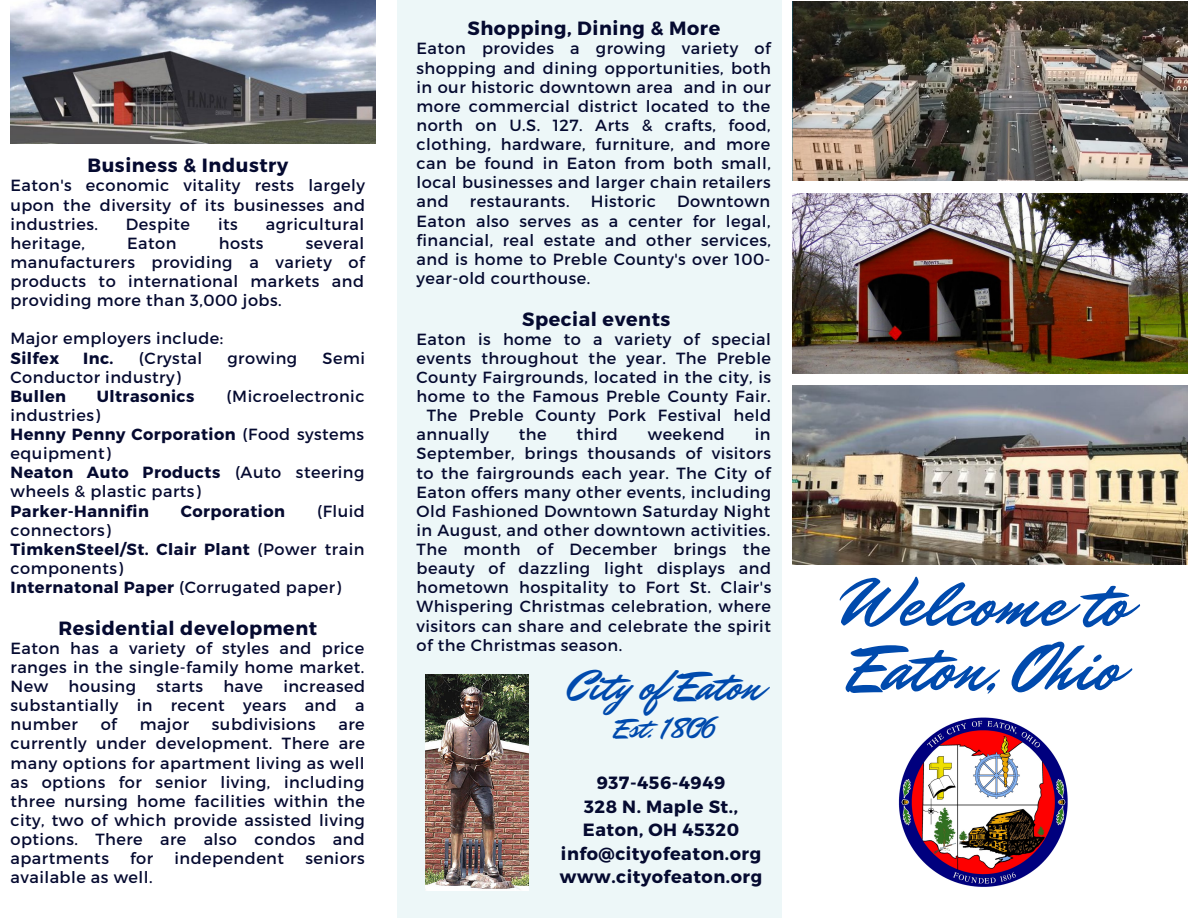
<style>
.page{position:relative;width:1188px;height:918px;background:#fff}
.page>*{position:absolute;margin:0;border:0;box-sizing:border-box;transform-origin:0 0}
.t1{font:69.15px "Mr Dafoe";color:#004aad}
.t2{font:43.35px "Mr Dafoe";color:#004aad}
.t3{font:28.95px "Mr Dafoe";color:#004aad}
.t4{font:700 19.2px "Montserrat";letter-spacing:.03em;color:#050a30}
.t5{font:700 17.7px/23.5px "Montserrat";letter-spacing:.03em;color:#050a30}
.t6{font:16.2px/19.2px "Montserrat";letter-spacing:.03em;color:#050a30;text-align:justify}
.t7{font:700 16.2px/19.2px "Montserrat";letter-spacing:.03em;color:#050a30}
.s1{font-weight:700}
.s2{font-weight:400}
</style>
<div class="page">
<img style="left:792px;top:386px;width:396px;height:178px">
<img style="left:792px;top:193px;width:396px;height:180px">
<img style="left:792px;top:2px;width:396px;height:179px">
<div style="left:397px;top:0;width:384px;height:918px;background:#edf7f8"></div>
<img style="left:426px;top:674px;width:102px;height:216px">
<img style="left:898px;top:717px;width:170px;height:170px">
<img style="left:10px;top:0;width:366px;height:144px">
<p class="t4" style="left:87px;top:153px;width:202px">Business &amp; Industry</p>
<p class="t6" style="left:10px;top:175px;width:356px">Eaton's economic vitality rests largely upon the diversity of its businesses and industries.</p>
<p class="t6" style="left:126px;top:213px;width:66px">Despite</p>
<p class="t6" style="left:218px;top:213px;width:21px">its</p>
<p class="t6" style="left:266px;top:213px;width:100px">agricultural</p>
<p class="t6" style="left:10px;top:233px;width:76px">heritage,</p>
<p class="t6" style="left:127px;top:233px;width:51px">Eaton</p>
<p class="t6" style="left:219px;top:233px;width:46px">hosts</p>
<p class="t6" style="left:10px;top:233px;width:356px;text-indent:295px">several manufacturers providing a variety of products to international markets and providing more than 3,000 jobs.</p>
<p class="t6" style="left:10px;top:328px;width:214px">Major employers include:</p>
<p class="t7" style="left:10px;top:347px;width:50px">Silfex</p>
<p class="t7" style="left:83px;top:347px;width:32px">Inc.</p>
<p class="t6" style="left:139px;top:347px;width:65px">(Crystal</p>
<p class="t6" style="left:228px;top:347px;width:71px">growing</p>
<p class="t6" style="left:323px;top:347px;width:44px">Semi</p>
<p class="t6" style="left:10px;top:366px;width:172px">Conductor industry)</p>
<p class="t7" style="left:10px;top:386px;width:57px">Bullen</p>
<p class="t7" style="left:97px;top:386px;width:99px">Ultrasonics</p>
<p class="t6" style="left:227px;top:386px;width:139px">(Microelectronic</p>
<p class="t6" style="left:10px;top:405px;width:91px">industries)</p>
<p class="t6" style="left:10px;top:424px;width:355px"><span class="s1">Henny Penny Corporation</span> (Food systems equipment)</p>
<p class="t6" style="left:10px;top:462px;width:356px"><span class="s1">Neaton Auto Products</span> (Auto steering wheels &amp; plastic parts)</p>
<p class="t7" style="left:10px;top:500px;width:140px">Parker-Hannifin</p>
<p class="t7" style="left:181px;top:500px;width:106px">Corporation</p>
<p class="t6" style="left:317px;top:500px;width:49px">(Fluid</p>
<p class="t6" style="left:10px;top:519px;width:102px">connectors)</p>
<p class="t7" style="left:10px;top:539px;width:356px">TimkenSteel/St. Clair Plant <span class="s2">(Power train components)</span></p>
<p class="t7" style="left:10px;top:577px;width:332px">Internatonal Paper <span class="s2">(Corrugated paper)</span></p>
<p class="t4" style="left:58px;top:615px;width:260px">Residential development</p>
<p class="t6" style="left:10px;top:638px;width:355px">Eaton has a variety of styles and price ranges in the single-family home market.<br>New</p>
<p class="t6" style="left:10px;top:676px;width:356px;text-indent:273px">increased substantially in recent years and a number</p>
<p class="t6" style="left:69px;top:676px;width:69px">housing</p>
<p class="t6" style="left:156px;top:676px;width:48px">starts</p>
<p class="t6" style="left:223px;top:676px;width:41px">have</p>
<p class="t6" style="left:101px;top:714px;width:18px">of</p>
<p class="t6" style="left:140px;top:714px;width:51px">major</p>
<p class="t6" style="left:212px;top:714px;width:105px">subdivisions</p>
<p class="t6" style="left:10px;top:714px;width:356px;text-indent:328px">are currently under development. There are many options for apartment living as well as options for senior living, including three nursing home facilities within the city, two of which provide assisted living options. There are also condos and apartments</p>
<p class="t6" style="left:130px;top:848px;width:24px">for</p>
<p class="t6" style="left:174px;top:848px;width:111px">independent</p>
<p class="t6" style="left:305px;top:848px;width:61px">seniors</p>
<p class="t6" style="left:10px;top:867px;width:144px">available as well.</p>
<p class="t4" style="left:468px;top:16px;width:254px">Shopping, Dining &amp; More</p>
<p class="t6" style="left:417px;top:38px;width:356px">Eaton provides a growing variety of shopping and dining opportunities, both in our historic downtown area and in our more commercial district located to the north on U.S. 127. Arts &amp; crafts, food, clothing, hardware, furniture, and more can be found in Eaton from both small, local businesses and larger chain retailers and</p>
<p class="t6" style="left:470px;top:191px;width:101px">restaurants.</p>
<p class="t6" style="left:591px;top:191px;width:67px">Historic</p>
<p class="t6" style="left:417px;top:191px;width:356px;text-indent:261px">Downtown Eaton also serves as a center for legal, financial, real estate and other services, and is home to Preble County's over 100- year-old courthouse.</p>
<p class="t4" style="left:522px;top:306px;width:150px">Special events</p>
<p class="t6" style="left:417px;top:329px;width:356px">Eaton is home to a variety of special</p>
<p class="t6" style="left:417px;top:348px;width:356px">events throughout the year. The Preble</p>
<p class="t6" style="left:417px;top:367px;width:356px">County Fairgrounds, located in the city, is</p>
<p class="t6" style="left:417px;top:386px;width:356px">home to the Famous Preble County Fair.</p>
<p class="t6" style="left:427px;top:405px;width:346px">The Preble County Pork Festival held</p>
<p class="t6" style="left:417px;top:424px;width:74px">annually</p>
<p class="t6" style="left:519px;top:424px;width:29px">the</p>
<p class="t6" style="left:577px;top:424px;width:43px">third</p>
<p class="t6" style="left:648px;top:424px;width:79px">weekend</p>
<p class="t6" style="left:417px;top:424px;width:356px;text-indent:338px">in September, brings thousands of visitors to the fairgrounds each year. The City of Eaton offers many other events, including Old Fashioned Downtown Saturday Night in August, and other downtown activities.<br>The month of December brings the beauty of dazzling light displays and hometown hospitality to Fort St. Clair's Whispering Christmas celebration, where visitors can share and celebrate the spirit of the Christmas season.</p>
<p class="t2" style="left:567px;top:656px;width:197px">City ofEaton</p>
<p class="t3" style="left:615px;top:709px;width:101px">Est. 1806</p>
<p class="t5" style="left:597px;top:770px;width:130px">937-456-4949</p>
<p class="t5" style="left:583px;top:794px;width:158px">328 N. Maple St.,<br>Eaton, OH 45320</p>
<p class="t5" style="left:561px;top:841px;width:202px">info@cityofeaton.org</p>
<p class="t5" style="left:560px;top:864px;width:204px">www.cityofeaton.org</p>
<p class="t1" style="left:842px;top:557px;width:286px">Welcome to</p>
<p class="t1" style="left:850px;top:621px;width:271px">Eaton, Ohio</p>
</div>
